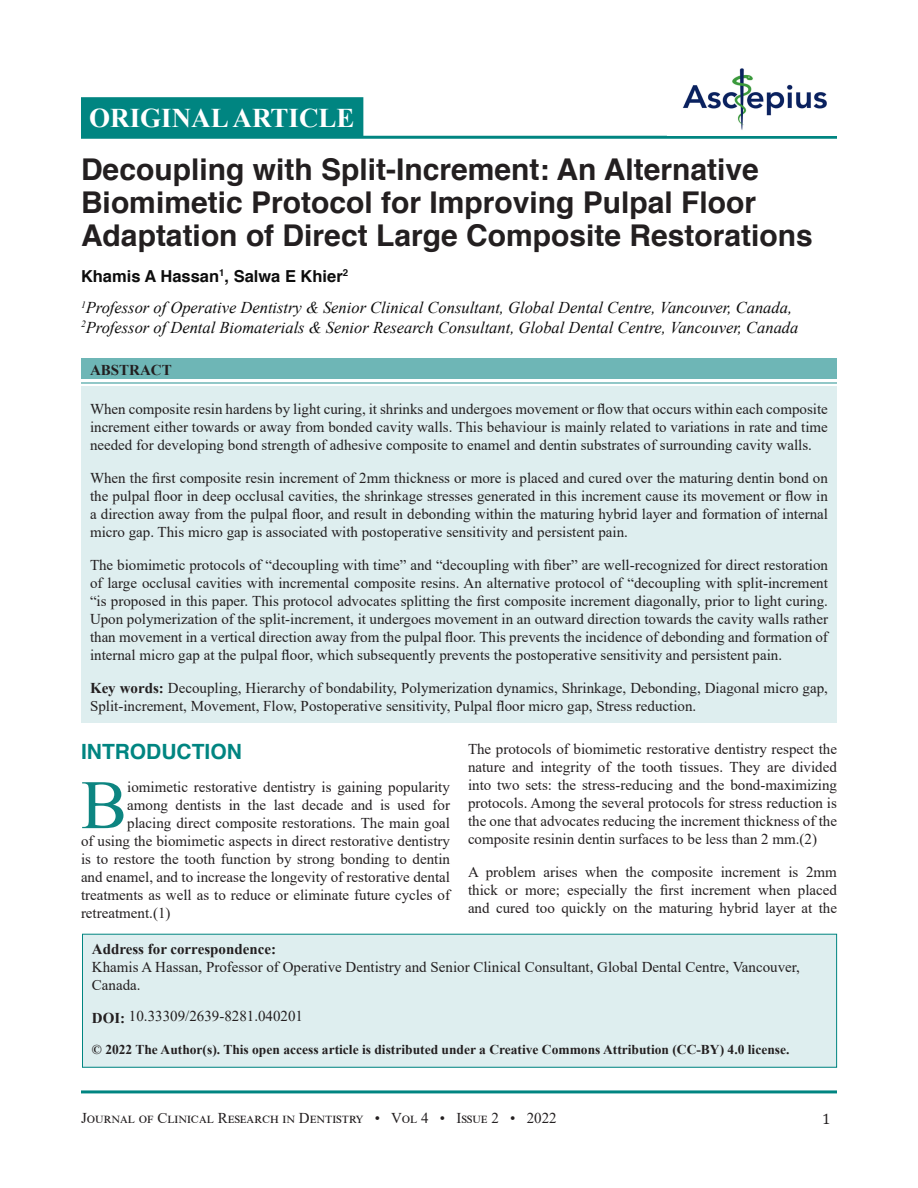
<style>
.page{position:relative;width:918px;height:1188px;background:#fff}
.page>*{position:absolute;margin:0;border:0;box-sizing:border-box;transform-origin:0 0}
.t1{font:69.3px "Times New Roman";color:#0d8581}
.Heading_1{font:700 30px/33px "Helvetica";color:#231f20}
.t2{font:700 27px "Times New Roman";color:#fff}
.t3{font:700 21px "Helvetica";color:#008581}
.t4{font:italic 16.5px/19.5px "Times New Roman";color:#0d0d0d}
.t5{font:700 16.5px "Helvetica";color:#0d0d0d}
.t6{font:15px/18px "Times New Roman";color:#231f20;text-align:justify}
.t7{font:700 15px "Times New Roman";color:#231f20}
.t8{font:15px "Cambria";color:#231f20}
.t9{font:700 13.5px "Times New Roman";color:#231f20}
.s1{font-weight:700}
</style>
<div class="page">
<hr style="left:81px;top:1090px;width:756px;height:3px;background:#008581">
<div style="left:82px;top:98px;width:281px;height:38px;background:#008581"></div>
<div style="left:81px;top:97px;width:282px;height:40px;border:2px solid #008581"></div>
<hr style="left:81px;top:136px;width:756px;height:3px;background:#008581">
<img style="left:682px;top:68px;width:145px;height:62px">
<div style="left:81px;top:358px;width:756px;height:21px;background:#6eb6b6"></div>
<div style="left:81px;top:386px;width:756px;height:336px;background:#deeeef"></div>
<hr style="left:81px;top:382px;width:756px;height:2px;background:#6eb6b6">
<div style="left:82px;top:934px;width:755px;height:133px;background:#deeeef"></div>
<div style="left:82px;top:934px;width:755px;height:134px;border:1px solid #008581"></div>
<p class="t2" style="left:89px;top:99px;width:267px">ORIGINAL ARTICLE</p>
<p class="Heading_1" style="left:81px;top:153px;width:733px">Decoupling with Split-Increment: An Alternative<br>Biomimetic Protocol for Improving Pulpal Floor<br>Adaptation of Direct Large Composite Restorations</p>
<p class="t5" style="left:81px;top:263px;width:269px">Khamis A Hassan<sup>1</sup>, Salwa E Khier<sup>2</sup></p>
<p class="t4" style="left:81px;top:298px;width:719px"><sup>1</sup>Professor of Operative Dentistry &amp; Senior Clinical Consultant, Global Dental Centre, Vancouver, Canada,<br><sup>2</sup>Professor of Dental Biomaterials &amp; Senior Research Consultant, Global Dental Centre, Vancouver, Canada</p>
<p class="t7" style="left:90px;top:359px;width:83px">ABSTRACT</p>
<p class="t6" style="left:90px;top:400px;width:739px">When composite resin hardens by light curing, it shrinks and undergoes movement or flow that occurs within each composite increment either towards or away from bonded cavity walls. This behaviour is mainly related to variations in rate and time needed for developing bond strength of adhesive composite to enamel and dentin substrates of surrounding cavity walls.</p>
<p class="t6" style="left:90px;top:469px;width:740px">When the first composite resin increment of 2mm thickness or more is placed and cured over the maturing dentin bond on the pulpal floor in deep occlusal cavities, the shrinkage stresses generated in this increment cause its movement or flow in a direction away from the pulpal floor, and result in debonding within the maturing hybrid layer and formation of internal micro gap. This micro gap is associated with postoperative sensitivity and persistent pain.</p>
<p class="t6" style="left:90px;top:556px;width:740px">The biomimetic protocols of “decoupling with time” and “decoupling with fiber” are well-recognized for direct restoration of large occlusal cavities with incremental composite resins. An alternative protocol of “decoupling with split-increment “is proposed in this paper. This protocol advocates splitting the first composite increment diagonally, prior to light curing.<br>Upon polymerization of the split-increment, it undergoes movement in an outward direction towards the cavity walls rather than movement in a vertical direction away from the pulpal floor. This prevents the incidence of debonding and formation of internal micro gap at the pulpal floor, which subsequently prevents the postoperative sensitivity and persistent pain.</p>
<p class="t6" style="left:90px;top:679px;width:739px"><span class="s1">Key words:</span> Decoupling, Hierarchy of bondability, Polymerization dynamics, Shrinkage, Debonding, Diagonal micro gap,<br>Split-increment, Movement, Flow, Postoperative sensitivity, Pulpal floor micro gap, Stress reduction.</p>
<p class="t3" style="left:81px;top:735px;width:162px">INTRODUCTION</p>
<p class="t1" style="left:81px;top:756px;width:48px">B</p>
<p class="t6" style="left:127px;top:778px;width:324px">iomimetic restorative dentistry is gaining popularity</p>
<p class="t6" style="left:127px;top:796px;width:324px">among dentists in the last decade and is used for</p>
<p class="t6" style="left:127px;top:814px;width:324px">placing direct composite restorations. The main goal</p>
<p class="t6" style="left:81px;top:832px;width:371px">of using the biomimetic aspects in direct restorative dentistry</p>
<p class="t6" style="left:81px;top:850px;width:371px">is to restore the tooth function by strong bonding to dentin</p>
<p class="t6" style="left:81px;top:868px;width:371px">and enamel, and to increase the longevity of restorative dental</p>
<p class="t6" style="left:81px;top:886px;width:371px">treatments as well as to reduce or eliminate future cycles of</p>
<p class="t6" style="left:81px;top:904px;width:91px">retreatment.(1)</p>
<p class="t6" style="left:468px;top:739px;width:371px">The protocols of biomimetic restorative dentistry respect the nature and integrity of the tooth tissues. They are divided into two sets: the stress-reducing and the bond-maximizing protocols. Among the several protocols for stress reduction is the one that advocates reducing the increment thickness of the composite resinin dentin surfaces to be less than 2 mm.(2)</p>
<p class="t6" style="left:468px;top:862px;width:371px">A problem arises when the composite increment is 2mm thick or more; especially the first increment when placed and cured too quickly on the maturing hybrid layer at the</p>
<p class="t7" style="left:92px;top:938px;width:186px">Address for correspondence:</p>
<p class="t6" style="left:92px;top:957px;width:710px">Khamis A Hassan, Professor of Operative Dentistry and Senior Clinical Consultant, Global Dental Centre, Vancouver,<br>Canada.</p>
<p class="t6" style="left:92px;top:1007px;width:213px"><span class="s1">DOI:</span> 10.33309/2639-8281.040201</p>
<p class="t9" style="left:92px;top:1040px;width:699px">© 2022 The Author(s). This open access article is distributed under a Creative Commons Attribution (CC-BY) 4.0 license.</p>
<p class="t6" style="left:81px;top:1108px;width:477px">Journal of Clinical Research in Dentistry • Vol 4 • Issue 2 • 2022</p>
<p class="t8" style="left:822px;top:1110px;width:10px">1</p>
</div>
